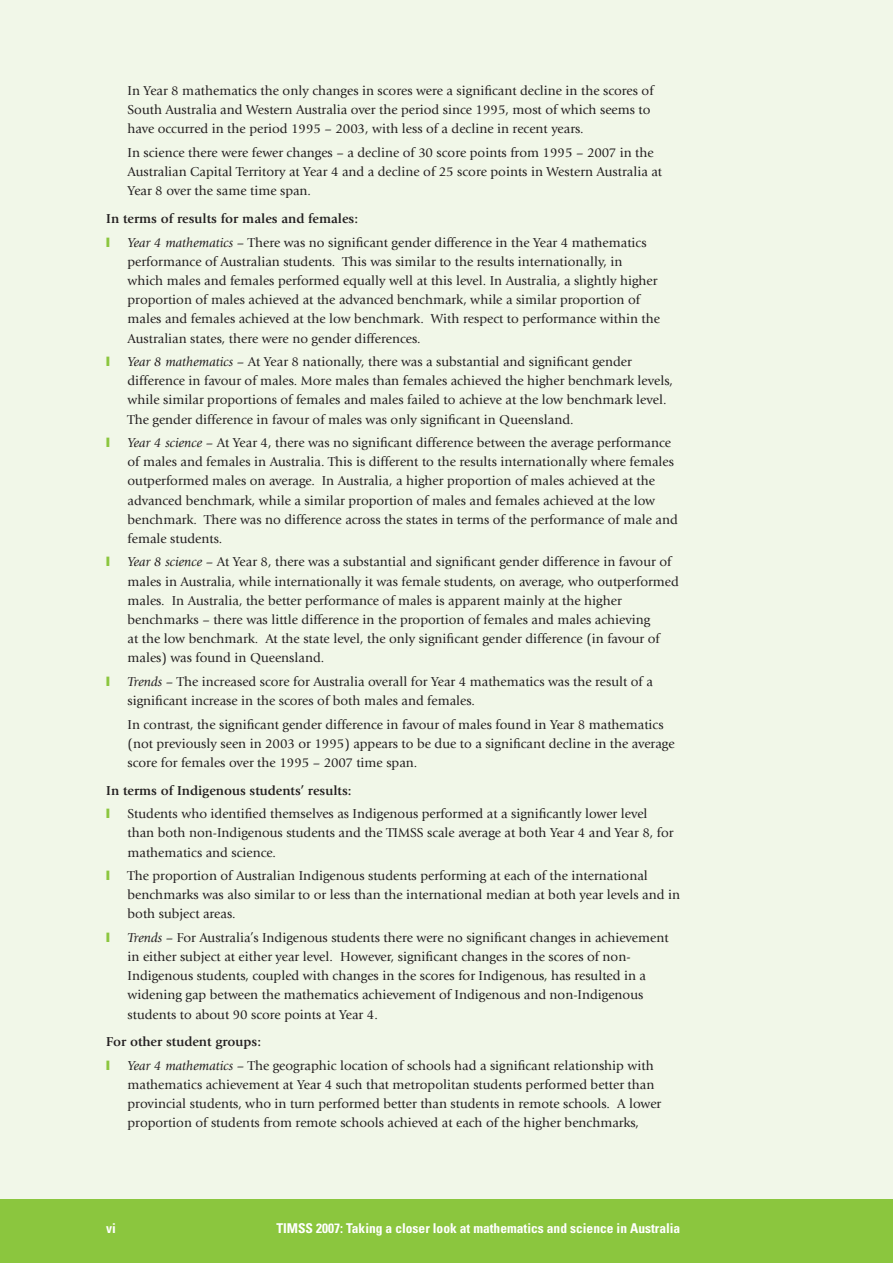
<style>
.page{position:relative;width:893px;height:1263px;background:#f1f7e8}
.page>*{position:absolute;margin:0;border:0;box-sizing:border-box;transform-origin:0 0}
.t1{font:13.5px/19.2px "Giovanni";color:#231f20}
.t2{font:700 13.5px "Giovanni";color:#231f20}
.t3{font:700 condensed 13.5px "Univers";color:#fff}
.s1{font-style:italic}
</style>
<div class="page">
<div style="left:0;top:1199px;width:893px;height:64px;background:#8bc63e"></div>
<p class="t1" style="left:128px;top:81px;width:527px">In Year 8 mathematics the only changes in scores were a significant decline in the scores of<br>South Australia and Western Australia over the period since 1995, most of which seems to have occurred in the period 1995 – 2003, with less of a decline in recent years.</p>
<p class="t1" style="left:128px;top:143px;width:536px">In science there were fewer changes – a decline of 30 score points from 1995 – 2007 in the<br>Australian Capital Territory at Year 4 and a decline of 25 score points in Western Australia at<br>Year 8 over the same time span.</p>
<p class="t2" style="left:106px;top:211px;width:253px">In terms of results for males and females:</p>
<p class="t1" style="left:128px;top:233px;width:534px"><span class="s1">Year 4 mathematics</span> – There was no significant gender difference in the Year 4 mathematics performance of Australian students. This was similar to the results internationally, in which males and females performed equally well at this level. In Australia, a slightly higher proportion of males achieved at the advanced benchmark, while a similar proportion of males and females achieved at the low benchmark. With respect to performance within the Australian states, there were no gender differences.</p>
<p class="t1" style="left:128px;top:352px;width:547px"><span class="s1">Year 8 mathematics</span> – At Year 8 nationally, there was a substantial and significant gender difference in favour of males. More males than females achieved the higher benchmark levels, while similar proportions of females and males failed to achieve at the low benchmark level.<br>The gender difference in favour of males was only significant in Queensland.</p>
<p class="t1" style="left:128px;top:433px;width:552px"><span class="s1">Year 4 science</span> – At Year 4, there was no significant difference between the average performance of males and females in Australia. This is different to the results internationally where females outperformed males on average. In Australia, a higher proportion of males achieved at the advanced benchmark, while a similar proportion of males and females achieved at the low benchmark. There was no difference across the states in terms of the performance of male and female students.</p>
<p class="t1" style="left:128px;top:553px;width:553px"><span class="s1">Year 8 science</span> – At Year 8, there was a substantial and significant gender difference in favour of males in Australia, while internationally it was female students, on average, who outperformed males. In Australia, the better performance of males is apparent mainly at the higher benchmarks – there was little difference in the proportion of females and males achieving<br>at the low benchmark. At the state level, the only significant gender difference (in favour of males) was found in Queensland.</p>
<p class="t1" style="left:128px;top:672px;width:527px"><span class="s1">Trends</span> – The increased score for Australia overall for Year 4 mathematics was the result of a significant increase in the scores of both males and females.</p>
<p class="t1" style="left:128px;top:715px;width:548px">In contrast, the significant gender difference in favour of males found in Year 8 mathematics (not previously seen in 2003 or 1995) appears to be due to a significant decline in the average score for females over the 1995 – 2007 time span.</p>
<p class="t2" style="left:106px;top:782px;width:247px">In terms of Indigenous students’ results:</p>
<p class="t1" style="left:128px;top:804px;width:547px">Students who identified themselves as Indigenous performed at a significantly lower level than both non-Indigenous students and the TIMSS scale average at both Year 4 and Year 8, for mathematics and science.</p>
<p class="t1" style="left:128px;top:866px;width:554px">The proportion of Australian Indigenous students performing at each of the international benchmarks was also similar to or less than the international median at both year levels and in both subject areas.</p>
<p class="t1" style="left:128px;top:928px;width:543px"><span class="s1">Trends</span> – For Australia’s Indigenous students there were no significant changes in achievement in either subject at either year level. However, significant changes in the scores of non-Indigenous students, coupled with changes in the scores for Indigenous, has resulted in a widening gap between the mathematics achievement of Indigenous and non-Indigenous students to about 90 score points at Year 4.</p>
<p class="t2" style="left:106px;top:1034px;width:156px">For other student groups:</p>
<p class="t1" style="left:128px;top:1056px;width:535px"><span class="s1">Year 4 mathematics</span> – The geographic location of schools had a significant relationship with mathematics achievement at Year 4 such that metropolitan students performed better than provincial students, who in turn performed better than students in remote schools. A lower proportion of students from remote schools achieved at each of the higher benchmarks,</p>
<p class="t3" style="left:106px;top:1220px;width:11px">vi</p>
<p class="t3" style="left:276px;top:1220px;width:405px">TIMSS 2007: Taking a closer look at mathematics and science in Australia</p>
</div>
